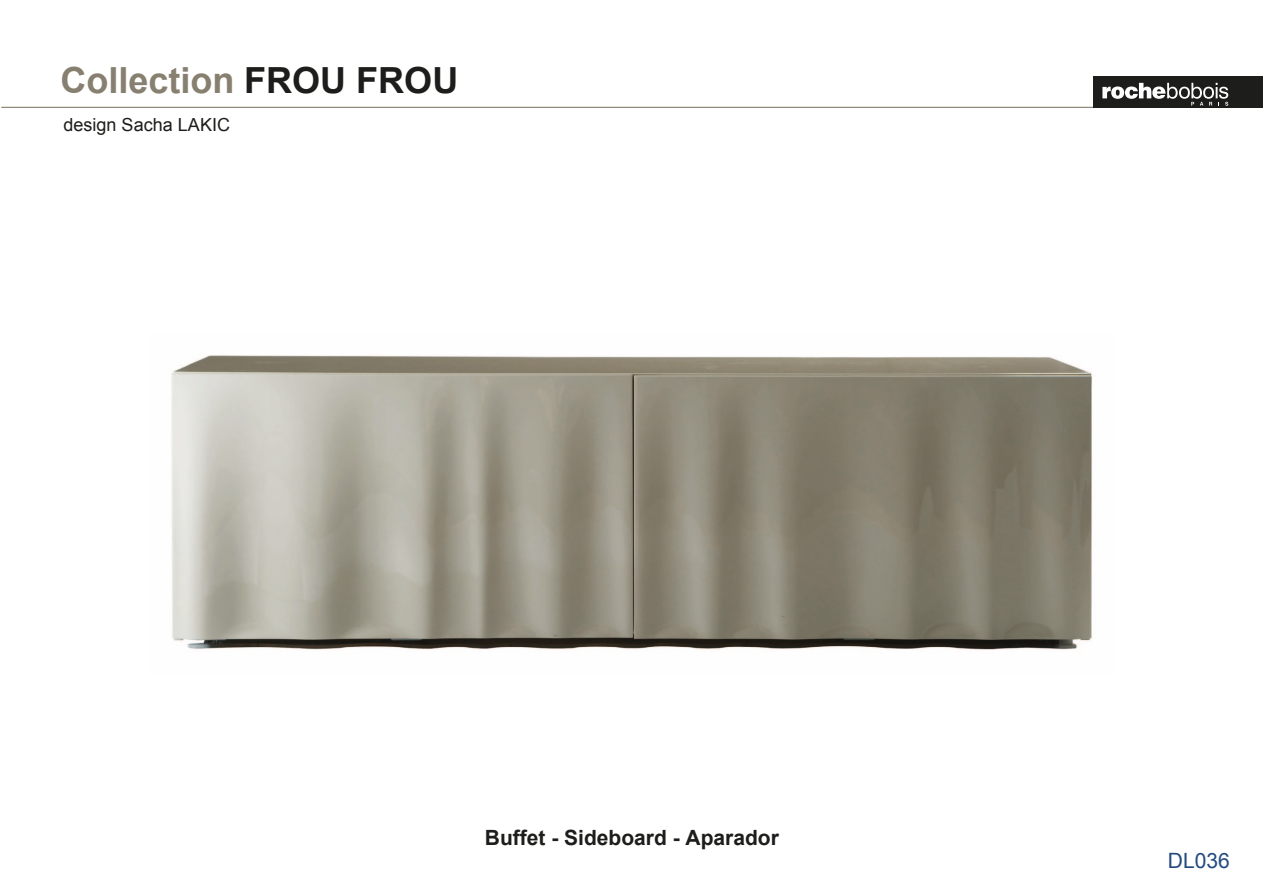
<style>
.page{position:relative;width:1263px;height:893px;background:#fff}
.page>*{position:absolute;margin:0;border:0;box-sizing:border-box;transform-origin:0 0}
.t1{font:700 36px "Arial";color:#877f6f}
.t2{font:700 21px "Arial";color:#1d1d1b}
.t3{font:21px "Arial";letter-spacing:-.005em;color:#234a7f}
.t4{font:18px "Arial";color:#1d1d1b}
.s1{color:#1d1d1b}
</style>
<div class="page">
<hr style="left:1px;top:107px;width:1261px;height:1px;background:#877f6f">
<div style="left:1093px;top:76px;width:170px;height:32px;background:#1d1d1b"></div>
<svg style="left:1102px;top:83px;width:126px;height:23px"></svg>
<img style="left:171px;top:355px;width:922px;height:295px">
<h1 class="t1" style="left:60px;top:57px;width:399px">Collection <span class="s1">FROU FROU</span></h1>
<p class="t4" style="left:63px;top:113px;width:168px">design Sacha LAKIC</p>
<p class="t2" style="left:485px;top:823px;width:296px">Buffet - Sideboard - Aparador</p>
<p class="t3" style="left:1168px;top:847px;width:63px">DL036</p>
</div>
